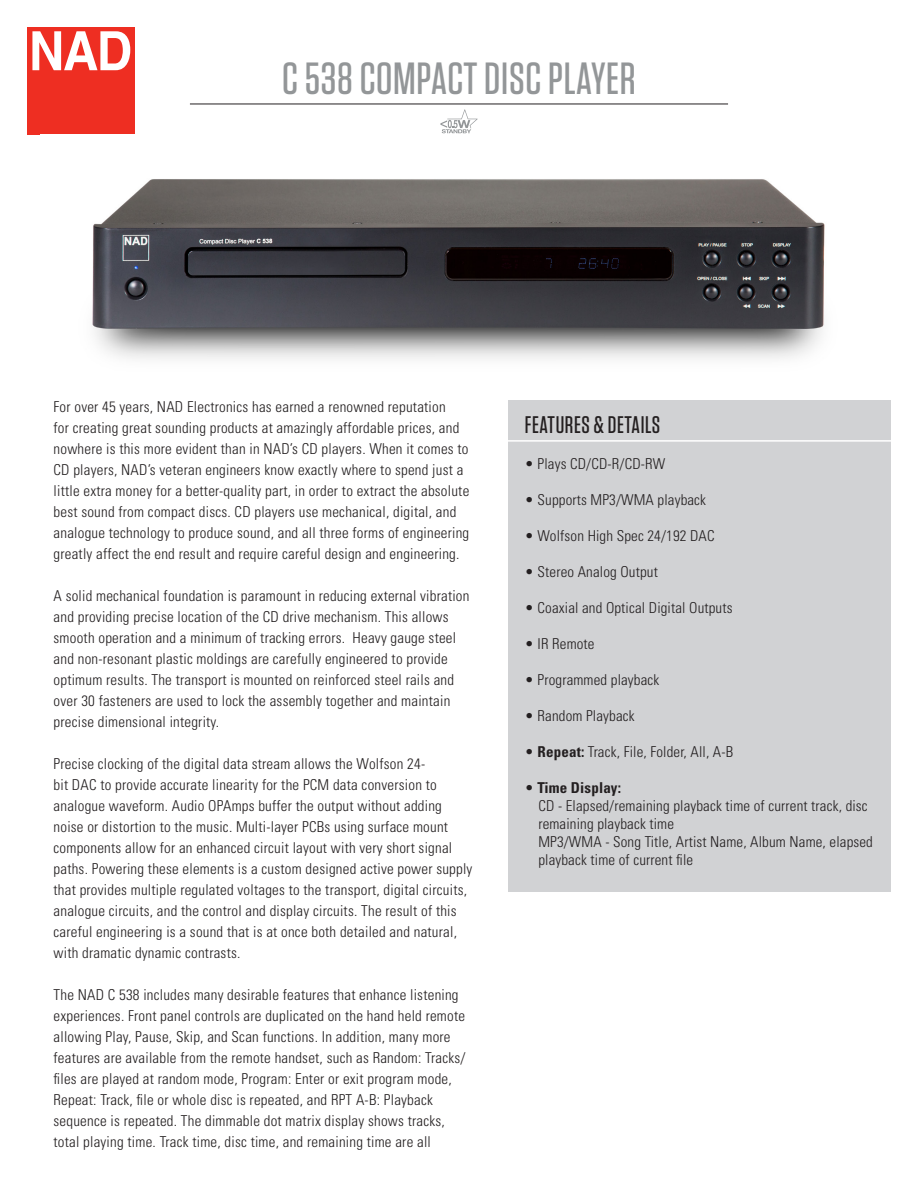
<style>
.page{position:relative;width:918px;height:1188px;background:#fff}
.page>*{position:absolute;margin:0;border:0;box-sizing:border-box;transform-origin:0 0}
.t1{font:500 45px "Tungsten";letter-spacing:.015em;color:#939698}
.t2{font:500 24px "Tungsten";letter-spacing:.025em;color:#231f20}
.t3{font:300 condensed 15px/21px "Univers";letter-spacing:.015em;color:#231f20}
.s1{font-weight:700}
</style>
<div class="page">
<div style="left:509px;top:400px;width:382px;height:492px;background:#d1d2d4"></div>
<div style="left:27px;top:27px;width:107px;height:107px;background:#ee2e22"></div>
<svg style="left:32px;top:31px;width:98px;height:39px"></svg>
<hr style="left:190px;top:104px;width:538px;height:1px;background:#231f20">
<hr style="left:505px;top:440px;width:389px;height:2px;background:#fff">
<svg style="left:440px;top:109px;width:38px;height:24px"></svg>
<img style="left:92px;top:179px;width:733px;height:180px">
<p class="t1" style="left:282px;top:55px;width:355px">C 538 COMPACT DISC PLAYER</p>
<p class="t3" style="left:54px;top:397px;width:417px">For over 45 years, NAD Electronics has earned a renowned reputation<br>for creating great sounding products at amazingly affordable prices, and nowhere is this more evident than in NAD’s CD players. When it comes to CD players, NAD’s veteran engineers know exactly where to spend just a little extra money for a better-quality part, in order to extract the absolute best sound from compact discs. CD players use mechanical, digital, and analogue technology to produce sound, and all three forms of engineering greatly affect the end result and require careful design and engineering.</p>
<p class="t3" style="left:54px;top:586px;width:417px">A solid mechanical foundation is paramount in reducing external vibration and providing precise location of the CD drive mechanism. This allows smooth operation and a minimum of tracking errors. Heavy gauge steel and non-resonant plastic moldings are carefully engineered to provide optimum results. The transport is mounted on reinforced steel rails and over 30 fasteners are used to lock the assembly together and maintain precise dimensional integrity.</p>
<p class="t3" style="left:54px;top:754px;width:420px">Precise clocking of the digital data stream allows the Wolfson 24-<br>bit DAC to provide accurate linearity for the PCM data conversion to analogue waveform. Audio OPAmps buffer the output without adding noise or distortion to the music. Multi-layer PCBs using surface mount components allow for an enhanced circuit layout with very short signal paths. Powering these elements is a custom designed active power supply that provides multiple regulated voltages to the transport, digital circuits, analogue circuits, and the control and display circuits. The result of this careful engineering is a sound that is at once both detailed and natural, with dramatic dynamic contrasts.</p>
<p class="t3" style="left:54px;top:985px;width:413px">The NAD C 538 includes many desirable features that enhance listening experiences. Front panel controls are duplicated on the hand held remote allowing Play, Pause, Skip, and Scan functions. In addition, many more features are available from the remote handset, such as Random: Tracks/ files are played at random mode, Program: Enter or exit program mode, Repeat: Track, file or whole disc is repeated, and RPT A-B: Playback sequence is repeated. The dimmable dot matrix display shows tracks, total playing time. Track time, disc time, and remaining time are all</p>
<p class="t2" style="left:525px;top:412px;width:137px">FEATURES &amp; DETAILS</p>
<p class="t3" style="left:525px;top:453px;width:142px">• Plays CD/CD-R/CD-RW</p>
<p class="t3" style="left:525px;top:489px;width:183px">• Supports MP3/WMA playback</p>
<p class="t3" style="left:525px;top:525px;width:191px">• Wolfson High Spec 24/192 DAC</p>
<p class="t3" style="left:525px;top:561px;width:135px">• Stereo Analog Output</p>
<p class="t3" style="left:525px;top:597px;width:209px">• Coaxial and Optical Digital Outputs</p>
<p class="t3" style="left:525px;top:633px;width:71px">• IR Remote</p>
<p class="t3" style="left:525px;top:669px;width:136px">• Programmed playback</p>
<p class="t3" style="left:525px;top:705px;width:111px">• Random Playback</p>
<p class="t3" style="left:525px;top:741px;width:210px">• <span class="s1">Repeat:</span> Track, File, Folder, All, A-B</p>
<p class="t3" style="left:538px;top:778px;width:331px;line-height:18px;text-indent:-14px">• <span class="s1">Time Display:<br></span>CD - Elapsed/remaining playback time of current track, disc remaining playback time</p>
<p class="t3" style="left:538px;top:832px;width:336px;line-height:18px">MP3/WMA - Song Title, Artist Name, Album Name, elapsed playback time of current file</p>
</div>
